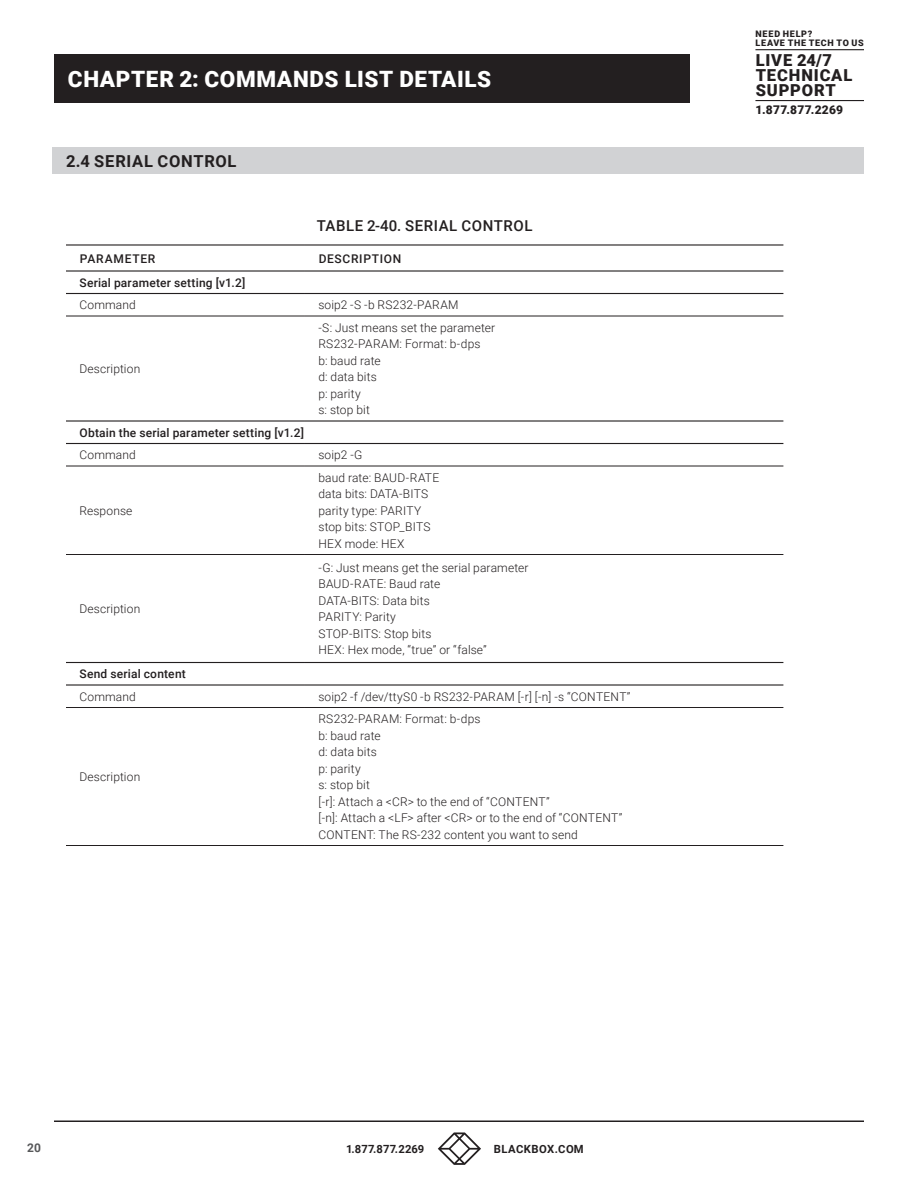
<style>
.page{position:relative;width:918px;height:1188px;background:#fff}
.page>*{position:absolute;margin:0;border:0;box-sizing:border-box;transform-origin:0 0}
.t1{font:900 22.5px "Roboto";letter-spacing:.03em;color:#fff}
.t2{font:900 16.5px/15px "Roboto";letter-spacing:.05em;color:#231f20}
.t3{font:700 16.5px "Roboto";letter-spacing:.045em;color:#231f20}
.t4{font:500 15px "Roboto";letter-spacing:.035em;color:#231f20}
.t5{font:300 12px/16.5px "Roboto";letter-spacing:.01em;color:#231f20}
.t6{font:500 12px "Roboto";letter-spacing:.02em;color:#231f20}
.t7{font:900 12px "Roboto";letter-spacing:.02em;color:#231f20}
.t8{font:500 12px "Roboto";letter-spacing:.055em;color:#231f20}
.t9{font:500 12px "Roboto";letter-spacing:.06em;color:#231f20}
.t10{font:700 12px "Roboto";color:#57585a}
.t11{font:700 11.25px "Roboto";letter-spacing:.02em;color:#231f20}
.t12{font:700 11.25px "Roboto";letter-spacing:.045em;color:#231f20}
.t13{font:900 9px/8.6px "Roboto";letter-spacing:.08em;color:#231f20}
</style>
<div class="page">
<hr style="left:54px;top:1120px;width:810px;height:2px;background:#231f20">
<svg style="left:438px;top:1132px;width:43px;height:33px"></svg>
<hr style="left:755px;top:49px;width:109px;height:1px;background:#231f20">
<hr style="left:755px;top:100px;width:109px;height:1px;background:#231f20">
<div style="left:54px;top:54px;width:635px;height:49px;background:#231f20"></div>
<div style="left:52px;top:147px;width:812px;height:27px;background:#d1d2d4"></div>
<hr style="left:66px;top:270px;width:239px;height:2px;background:#231f20">
<hr style="left:305px;top:270px;width:478px;height:2px;background:#231f20">
<hr style="left:66px;top:420px;width:239px;height:2px;background:#231f20">
<hr style="left:305px;top:420px;width:478px;height:2px;background:#231f20">
<hr style="left:66px;top:662px;width:239px;height:1px;background:#231f20">
<hr style="left:305px;top:662px;width:478px;height:1px;background:#231f20">
<hr style="left:66px;top:293px;width:239px;height:1px;background:#231f20">
<hr style="left:305px;top:293px;width:478px;height:1px;background:#231f20">
<hr style="left:66px;top:443px;width:239px;height:1px;background:#231f20">
<hr style="left:305px;top:443px;width:478px;height:1px;background:#231f20">
<hr style="left:66px;top:684px;width:239px;height:2px;background:#231f20">
<hr style="left:305px;top:684px;width:478px;height:2px;background:#231f20">
<hr style="left:66px;top:554px;width:239px;height:1px;background:#231f20">
<hr style="left:305px;top:554px;width:478px;height:1px;background:#231f20">
<hr style="left:66px;top:707px;width:239px;height:1px;background:#231f20">
<hr style="left:305px;top:707px;width:478px;height:1px;background:#231f20">
<hr style="left:66px;top:316px;width:239px;height:1px;background:#231f20">
<hr style="left:305px;top:316px;width:478px;height:1px;background:#231f20">
<hr style="left:66px;top:466px;width:239px;height:1px;background:#231f20">
<hr style="left:305px;top:466px;width:478px;height:1px;background:#231f20">
<hr style="left:66px;top:845px;width:239px;height:1px;background:#231f20">
<hr style="left:305px;top:845px;width:478px;height:1px;background:#231f20">
<hr style="left:66px;top:244px;width:239px;height:2px;background:#231f20">
<hr style="left:305px;top:244px;width:478px;height:2px;background:#231f20">
<h1 class="t1" style="left:68px;top:63px;width:425px">CHAPTER 2: COMMANDS LIST DETAILS</h1>
<h2 class="t3" style="left:66px;top:149px;width:172px">2.4 SERIAL CONTROL</h2>
<p class="t4" style="left:317px;top:216px;width:217px">TABLE 2-40. SERIAL CONTROL</p>
<p class="t9" style="left:80px;top:250px;width:77px">PARAMETER</p>
<p class="t8" style="left:319px;top:250px;width:84px">DESCRIPTION</p>
<p class="t6" style="left:79px;top:274px;width:167px">Serial parameter setting [v1.2]</p>
<p class="t5" style="left:79px;top:296px;width:58px">Command</p>
<p class="t5" style="left:318px;top:296px;width:142px">soip2 -S -b RS232-PARAM</p>
<p class="t5" style="left:79px;top:360px;width:62px">Description</p>
<p class="t5" style="left:318px;top:319px;width:178px">-S: Just means set the parameter<br>RS232-PARAM: Format: b-dps<br>b: baud rate<br>d: data bits<br>p: parity<br>s: stop bit</p>
<p class="t6" style="left:79px;top:424px;width:226px">Obtain the serial parameter setting [v1.2]</p>
<p class="t5" style="left:79px;top:446px;width:58px">Command</p>
<p class="t5" style="left:318px;top:446px;width:46px">soip2 -G</p>
<p class="t5" style="left:79px;top:502px;width:54px">Response</p>
<p class="t5" style="left:79px;top:600px;width:62px">Description</p>
<p class="t5" style="left:318px;top:469px;width:122px">baud rate: BAUD-RATE data bits: DATA-BITS parity type: PARITY stop bits: STOP_BITS<br>HEX mode: HEX</p>
<p class="t5" style="left:318px;top:559px;width:212px">-G: Just means get the serial parameter<br>BAUD-RATE: Baud rate<br>DATA-BITS: Data bits<br>PARITY: Parity<br>STOP-BITS: Stop bits<br>HEX: Hex mode, “true” or “false”</p>
<p class="t6" style="left:79px;top:666px;width:108px">Send serial content</p>
<p class="t5" style="left:79px;top:688px;width:58px">Command</p>
<p class="t5" style="left:318px;top:688px;width:314px">soip2 -f /dev/ttyS0 -b RS232-PARAM [-r] [-n] -s “CONTENT”</p>
<p class="t5" style="left:79px;top:768px;width:62px">Description</p>
<p class="t5" style="left:318px;top:710px;width:305px">RS232-PARAM: Format: b-dps<br>b: baud rate<br>d: data bits<br>p: parity<br>s: stop bit<br>[-r]: Attach a &lt;CR&gt; to the end of “CONTENT”<br>[-n]: Attach a &lt;LF&gt; after &lt;CR&gt; or to the end of “CONTENT”<br>CONTENT: The RS-232 content you want to send</p>
<p class="t10" style="left:27px;top:1139px;width:15px">20</p>
<p class="t11" style="left:346px;top:1141px;width:80px">1.877.877.2269</p>
<p class="t12" style="left:494px;top:1141px;width:91px">BLACKBOX.COM</p>
<p class="t13" style="left:756px;top:29px;width:110px">NEED HELP?<br>LEAVE THE TECH TO US</p>
<h2 class="t2" style="left:756px;top:52px;width:98px">LIVE 24/7<br>TECHNICAL<br>SUPPORT</h2>
<p class="t7" style="left:755px;top:102px;width:89px">1.877.877.2269</p>
</div>
